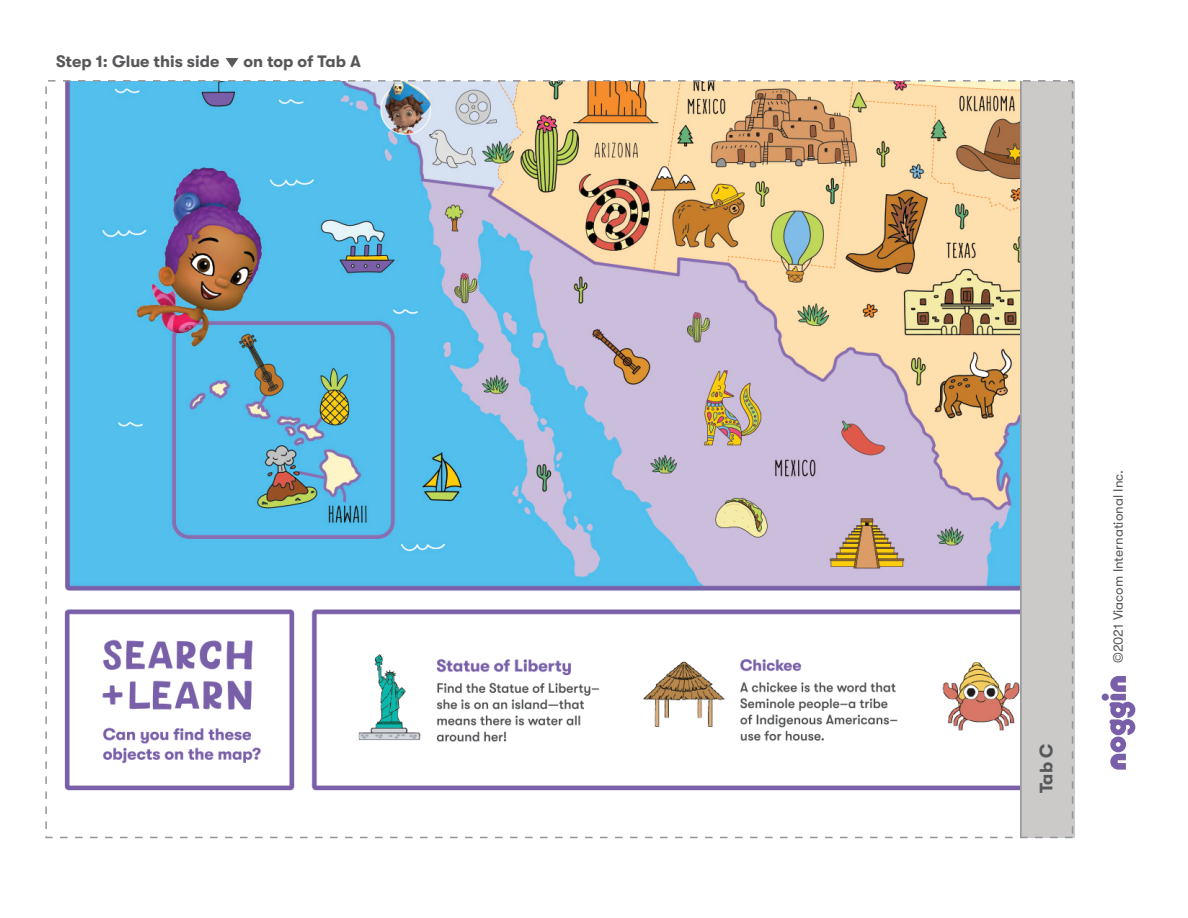
<style>
.page{position:relative;width:1188px;height:918px;background:#fff}
.page>*{position:absolute;margin:0;border:0;box-sizing:border-box;transform-origin:0 0}
.t1{font:700 18px "GT Walsheim";color:#57585a}
.t2{font:700 16.5px "GT Walsheim";color:#57585a}
.t3{font:13.5px "GT Walsheim";color:#57585a}
</style>
<div class="page">
<img style="left:64px;top:83px;width:956px;height:708px">
<div style="left:1020px;top:82px;width:54px;height:756px;background:#cbcac9"></div>
<div style="left:1102px;top:694px;width:7px;height:7px;background:#795fa8;border-radius:50%"></div>
<svg style="left:1108px;top:676px;width:27px;height:94px"></svg>
<svg style="left:226px;top:58px;width:12px;height:10px"></svg>
<hr style="left:1020px;top:81px;width:2px;height:756px;background:#939598">
<p class="t2" style="left:56px;top:52px;width:165px">Step 1: Glue this side</p>
<p class="t2" style="left:243px;top:52px;width:119px">on top of Tab A</p>
<p class="t1" style="left:1036px;top:793px;width:51px;rotate:-90deg">Tab C</p>
<p class="t3" style="left:1111px;top:663px;width:194px;rotate:-90deg">©2021 Viacom International Inc.</p>
</div>
